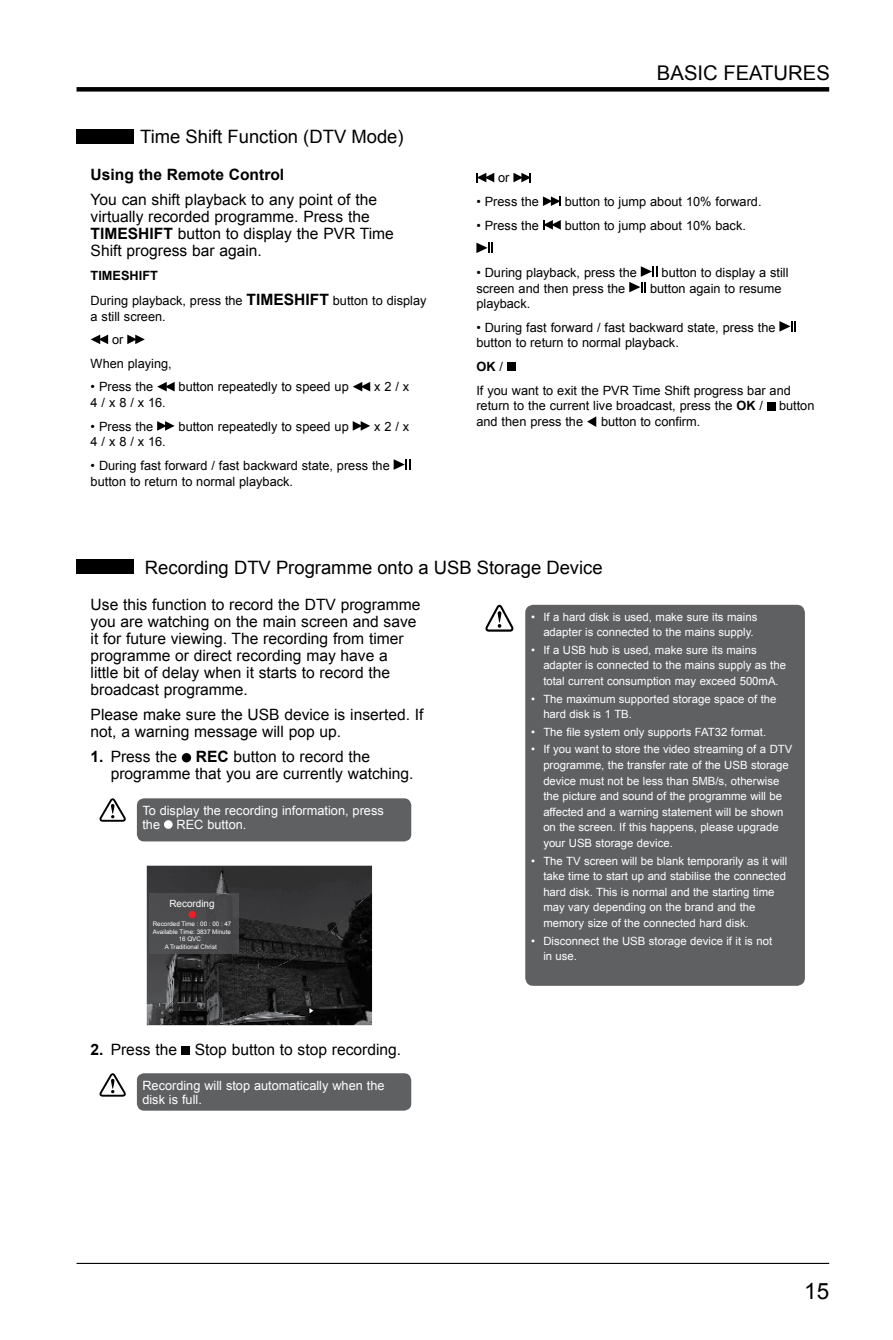
<style>
.page{position:relative;width:893px;height:1340px;background:#fff}
.page>*{position:absolute;margin:0;border:0;box-sizing:border-box;transform-origin:0 0}
.t1{font:22.5px "Arial";color:#000}
.t2{font:20.25px "Arial";color:#000}
.t3{font:18.45px "Arial";color:#000}
.t4{font:15.53px/17.1px "Arial";color:#000}
.t5{font:700 15.53px "Arial";color:#000}
.t6{font:12.83px/15.5px "Arial";color:#000}
.t7{font:12.83px/14.2px "Arial";color:#fff}
.t8{font:11.25px/15.5px "Arial";color:#fff}
.t9{font:9.9px "Arial";color:#fff}
.t10{font:6.3px "Arial";color:#fff}
.s1{font-weight:700}
.s2{font-weight:700;font-size:15.53px}
</style>
<div class="page">
<hr style="left:77px;top:1262px;width:752px;height:1px;background:#000">
<div style="left:77px;top:87px;width:752px;height:5px;background:#000"></div>
<div style="left:182px;top:753px;width:9px;height:9px;background:#000;border-radius:50%"></div>
<div style="left:182px;top:1046px;width:8px;height:9px;background:#000"></div>
<svg style="left:91px;top:334px;width:17px;height:10px"></svg>
<svg style="left:127px;top:334px;width:18px;height:10px"></svg>
<svg style="left:157px;top:382px;width:18px;height:9px"></svg>
<svg style="left:353px;top:382px;width:17px;height:9px"></svg>
<svg style="left:157px;top:421px;width:18px;height:10px"></svg>
<svg style="left:353px;top:421px;width:17px;height:10px"></svg>
<svg style="left:394px;top:459px;width:17px;height:11px"></svg>
<div style="left:137px;top:798px;width:274px;height:43px;background:#5f6062;border-radius:7px"></div>
<div style="left:164px;top:820px;width:9px;height:8px;background:#fff;border-radius:50%"></div>
<svg style="left:99px;top:798px;width:27px;height:23px"></svg>
<svg style="left:476px;top:173px;width:18px;height:9px"></svg>
<svg style="left:513px;top:173px;width:18px;height:9px"></svg>
<svg style="left:543px;top:196px;width:18px;height:10px"></svg>
<svg style="left:543px;top:220px;width:18px;height:10px"></svg>
<svg style="left:476px;top:242px;width:17px;height:11px"></svg>
<svg style="left:629px;top:266px;width:29px;height:26px"></svg>
<svg style="left:779px;top:321px;width:17px;height:11px"></svg>
<div style="left:507px;top:363px;width:8px;height:8px;background:#000"></div>
<div style="left:767px;top:402px;width:8px;height:8px;background:#000"></div>
<svg style="left:587px;top:416px;width:9px;height:11px"></svg>
<div style="left:137px;top:1073px;width:274px;height:37px;background:#5f6062;border-radius:7px"></div>
<svg style="left:99px;top:1073px;width:27px;height:23px"></svg>
<div style="left:525px;top:605px;width:280px;height:380px;background:#5f6062;border-radius:8px"></div>
<svg style="left:485px;top:605px;width:29px;height:26px"></svg>
<div style="left:77px;top:129px;width:57px;height:15px;background:#000"></div>
<div style="left:77px;top:559px;width:57px;height:15px;background:#000"></div>
<img style="left:147px;top:865px;width:225px;height:160px">
<svg style="left:309px;top:1008px;width:4px;height:5px"></svg>
<div style="left:149px;top:893px;width:90px;height:60px;background:#4b4b4d"></div>
<div style="left:188px;top:910px;width:8px;height:8px;background:#ed1d24;border-radius:50%"></div>
<h3 class="t3" style="left:140px;top:125px;width:265px">Time Shift Function (DTV Mode)</h3>
<h3 class="t5" style="left:91px;top:164px;width:195px">Using the Remote Control</h3>
<h3 class="t4" style="left:91px;top:191px;width:305px">You can shift playback to any point of the virtually recorded programme. Press the <span class="s1">TIMESHIFT</span> button to display the PVR Time Shift progress bar again.</h3>
<p class="t6" style="left:91px;top:263px;width:337px;line-height:25px"><span class="s1">TIMESHIFT<br></span>During playback, press the <span class="s2">TIMESHIFT</span> button to display</p>
<p class="t6" style="left:91px;top:308px;width:77px">a still screen.</p>
<p class="t6" style="left:112px;top:332px;width:13px">or</p>
<p class="t6" style="left:91px;top:356px;width:83px">When playing,</p>
<p class="t6" style="left:91px;top:379px;width:64px">• Press the</p>
<p class="t6" style="left:179px;top:379px;width:172px">button repeatedly to speed up</p>
<p class="t6" style="left:374px;top:379px;width:37px">x 2 / x</p>
<p class="t6" style="left:91px;top:395px;width:77px">4 / x 8 / x 16.</p>
<p class="t6" style="left:91px;top:418px;width:64px">• Press the</p>
<p class="t6" style="left:179px;top:418px;width:172px">button repeatedly to speed up</p>
<p class="t6" style="left:374px;top:418px;width:37px">x 2 / x</p>
<p class="t6" style="left:91px;top:434px;width:77px">4 / x 8 / x 16.</p>
<p class="t6" style="left:91px;top:458px;width:301px">• During fast forward / fast backward state, press the button to return to normal playback.</p>
<h2 class="t2" style="left:657px;top:60px;width:174px">BASIC FEATURES</h2>
<p class="t6" style="left:498px;top:170px;width:13px">or</p>
<p class="t6" style="left:476px;top:194px;width:64px">• Press the</p>
<p class="t6" style="left:565px;top:194px;width:198px">button to jump about 10% forward.</p>
<p class="t6" style="left:476px;top:217px;width:64px">• Press the</p>
<p class="t6" style="left:565px;top:217px;width:183px">button to jump about 10% back.</p>
<p class="t6" style="left:476px;top:265px;width:162px">• During playback, press the</p>
<p class="t6" style="left:662px;top:265px;width:128px">button to display a still</p>
<p class="t6" style="left:476px;top:280px;width:150px">screen and then press the</p>
<p class="t6" style="left:650px;top:280px;width:133px">button again to resume</p>
<p class="t6" style="left:476px;top:296px;width:55px">playback.</p>
<p class="t6" style="left:476px;top:319px;width:301px">• During fast forward / fast backward state, press the button to return to normal playback.</p>
<p class="t6" style="left:476px;top:355px;width:316px;line-height:23.6px"><span class="s1">OK</span> /<br>If you want to exit the PVR Time Shift progress bar and</p>
<p class="t6" style="left:476px;top:398px;width:288px">return to the current live broadcast, press the <span class="s1">OK</span> /</p>
<p class="t6" style="left:779px;top:398px;width:37px">button</p>
<p class="t6" style="left:476px;top:414px;width:108px">and then press the</p>
<p class="t6" style="left:601px;top:414px;width:101px">button to confirm.</p>
<h3 class="t3" style="left:145px;top:556px;width:459px">Recording DTV Programme onto a USB Storage Device</h3>
<p class="t4" style="left:91px;top:596px;width:331px">Use this function to record the DTV programme you are watching on the main screen and save it for future viewing. The recording from timer programme or direct recording may have a<br>little bit of delay when it starts to record the broadcast programme.</p>
<h3 class="t4" style="left:91px;top:706px;width:334px">Please make sure the USB device is inserted. If not, a warning message will pop up.</h3>
<h3 class="t4" style="left:111px;top:748px;width:304px;text-indent:-20px"><span class="s1">1.</span> Press the <span class="s1">REC</span> button to record the programme that you are currently watching.</h3>
<p class="t7" style="left:142px;top:803px;width:243px">To display the recording information, press the</p>
<p class="t7" style="left:177px;top:817px;width:71px">REC button.</p>
<p class="t9" style="left:169px;top:896px;width:47px">Recording</p>
<p class="t10" style="left:153px;top:920px;width:80px">Recorded Time : 00 : 00 : 47</p>
<p class="t10" style="left:153px;top:927px;width:80px">Available Time: 3837 Minute</p>
<p class="t10" style="left:179px;top:935px;width:24px">16 QVC</p>
<p class="t10" style="left:165px;top:942px;width:53px">A Traditional Christ</p>
<h3 class="t4" style="left:91px;top:1041px;width:312px"><span class="s1">2.</span> Press the Stop button to stop recording.</h3>
<p class="t7" style="left:142px;top:1078px;width:244px">Recording will stop automatically when the disk is full.</p>
<p class="t8" style="left:543px;top:609px;width:215px;text-indent:-12px">• If a hard disk is used, make sure its mains adapter is connected to the mains supply.</p>
<p class="t8" style="left:543px;top:642px;width:244px;text-indent:-12px">• If a USB hub is used, make sure its mains adapter is connected to the mains supply as the total current consumption may exceed 500mA.</p>
<p class="t8" style="left:543px;top:691px;width:235px;text-indent:-12px">• The maximum supported storage space of the hard disk is 1 TB.</p>
<p class="t8" style="left:531px;top:724px;width:236px">• The file system only supports FAT32 format.</p>
<p class="t8" style="left:543px;top:741px;width:250px;text-indent:-12px">• If you want to store the video streaming of a DTV programme, the transfer rate of the USB storage device must not be less than 5MB/s, otherwise the picture and sound of the programme will be affected and a warning statement will be shown on the screen. If this happens, please upgrade your USB storage device.</p>
<p class="t8" style="left:543px;top:853px;width:245px;text-indent:-12px">• The TV screen will be blank temporarily as it will take time to start up and stabilise the connected hard disk. This is normal and the starting time may vary depending on the brand and the memory size of the connected hard disk.</p>
<p class="t8" style="left:543px;top:933px;width:230px;text-indent:-12px">• Disconnect the USB storage device if it is not in use.</p>
<h1 class="t1" style="left:804px;top:1275px;width:27px">15</h1>
</div>
